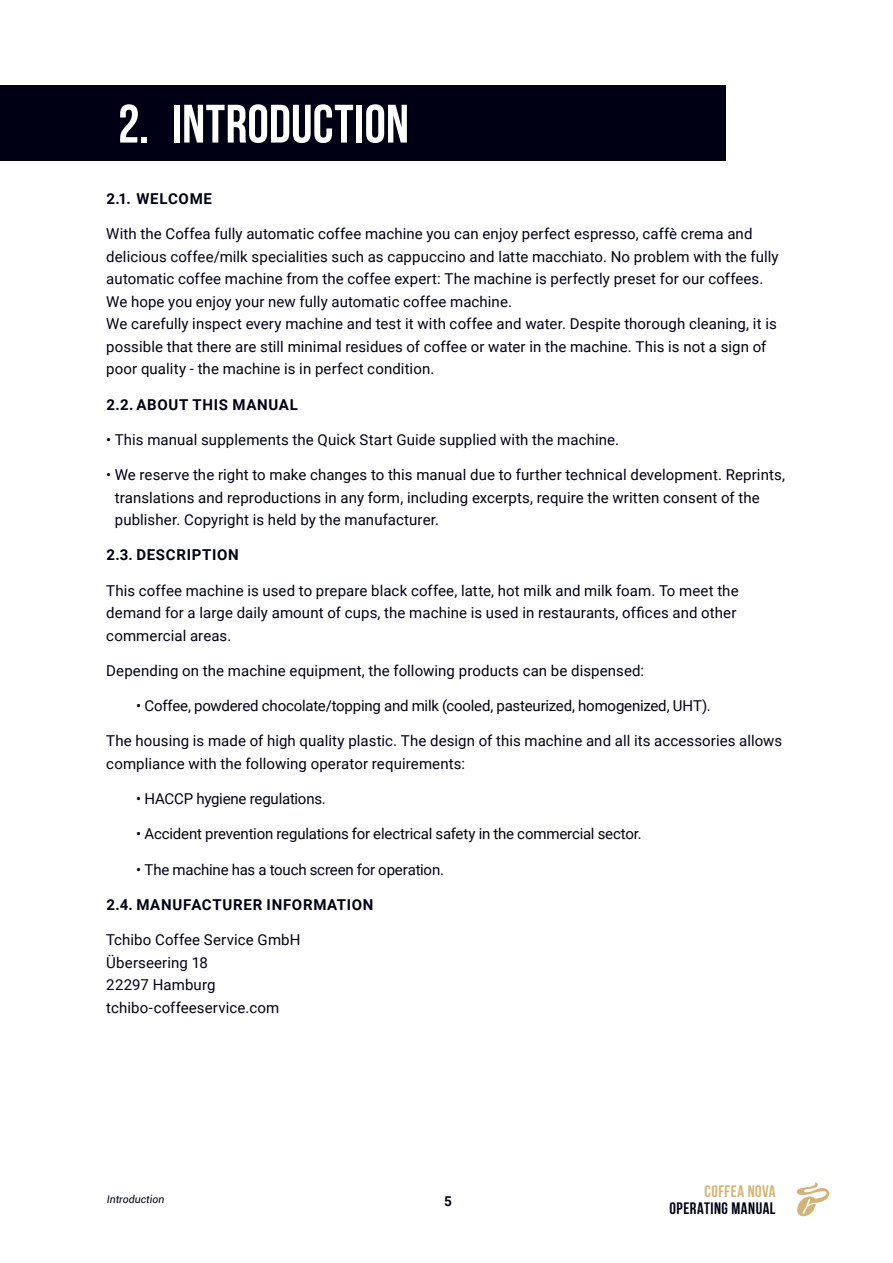
<style>
.page{position:relative;width:893px;height:1263px;background:#fff}
.page>*{position:absolute;margin:0;border:0;box-sizing:border-box;transform-origin:0 0}
.t1{font:700 54px "Bebas Neue";letter-spacing:.005em;color:#fff}
.t2{font:700 16.5px "Bebas Neue";letter-spacing:.03em;color:#000015}
.t3{font:700 16.5px "Bebas Neue";letter-spacing:.03em;color:#d3b377}
.Fliesstext{font:15px/22.5px "Roboto";letter-spacing:.005em;color:#000015}
.Fliesstext-2{font:15px "Roboto";letter-spacing:-.015em;color:#000015}
.t4{font:700 15px "Roboto";letter-spacing:.05em;color:#000015}
.t5{font:700 13.5px "Roboto";color:#000015}
.t6{font:italic 10.5px "Roboto";color:#000015}
</style>
<div class="page">
<svg style="left:797px;top:1182px;width:32px;height:34px"></svg>
<div style="left:0;top:85px;width:725px;height:76px;background:#000015"></div>
<p class="t1" style="left:118px;top:94px;width:292px">2. INTRODUCTION</p>
<p class="t4" style="left:107px;top:188px;width:107px">2.1. WELCOME</p>
<p class="Fliesstext" style="left:106px;top:222px;width:674px">With the Coffea fully automatic coffee machine you can enjoy perfect espresso, caffè crema and delicious coffee/milk specialities such as cappuccino and latte macchiato. No problem with the fully automatic coffee machine from the coffee expert: The machine is perfectly preset for our coffees.<br>We hope you enjoy your new fully automatic coffee machine.<br>We carefully inspect every machine and test it with coffee and water. Despite thorough cleaning, it is possible that there are still minimal residues of coffee or water in the machine. This is not a sign of poor quality - the machine is in perfect condition.</p>
<p class="t4" style="left:107px;top:394px;width:193px">2.2. ABOUT THIS MANUAL</p>
<p class="Fliesstext" style="left:106px;top:428px;width:514px">• This manual supplements the Quick Start Guide supplied with the machine.</p>
<p class="Fliesstext" style="left:115px;top:463px;width:672px;text-indent:-9px">• We reserve the right to make changes to this manual due to further technical development. Reprints, translations and reproductions in any form, including excerpts, require the written consent of the publisher. Copyright is held by the manufacturer.</p>
<p class="t4" style="left:107px;top:544px;width:134px">2.3. DESCRIPTION</p>
<p class="Fliesstext" style="left:106px;top:578px;width:634px">This coffee machine is used to prepare black coffee, latte, hot milk and milk foam. To meet the demand for a large daily amount of cups, the machine is used in restaurants, offices and other commercial areas.</p>
<p class="Fliesstext" style="left:106px;top:659px;width:539px">Depending on the machine equipment, the following products can be dispensed:</p>
<p class="Fliesstext-2" style="left:136px;top:695px;width:576px">• Coffee, powdered chocolate/topping and milk (cooled, pasteurized, homogenized, UHT).</p>
<p class="Fliesstext" style="left:106px;top:729px;width:677px">The housing is made of high quality plastic. The design of this machine and all its accessories allows compliance with the following operator requirements:</p>
<p class="Fliesstext-2" style="left:136px;top:788px;width:191px">• HACCP hygiene regulations.</p>
<p class="Fliesstext" style="left:136px;top:822px;width:507px">• Accident prevention regulations for electrical safety in the commercial sector.</p>
<p class="Fliesstext" style="left:136px;top:857px;width:309px">• The machine has a touch screen for operation.</p>
<p class="t4" style="left:107px;top:894px;width:268px">2.4. MANUFACTURER INFORMATION</p>
<p class="Fliesstext" style="left:106px;top:928px;width:196px">Tchibo Coffee Service GmbH<br>Überseering 18<br>22297 Hamburg tchibo-coffeeservice.com</p>
<p class="t6" style="left:107px;top:1192px;width:59px">Introduction</p>
<p class="t5" style="left:444px;top:1192px;width:9px">5</p>
<p class="t3" style="left:704px;top:1182px;width:73px">COFFEA NOVA</p>
<p class="t2" style="left:670px;top:1199px;width:107px">OPERATING MANUAL</p>
</div>
